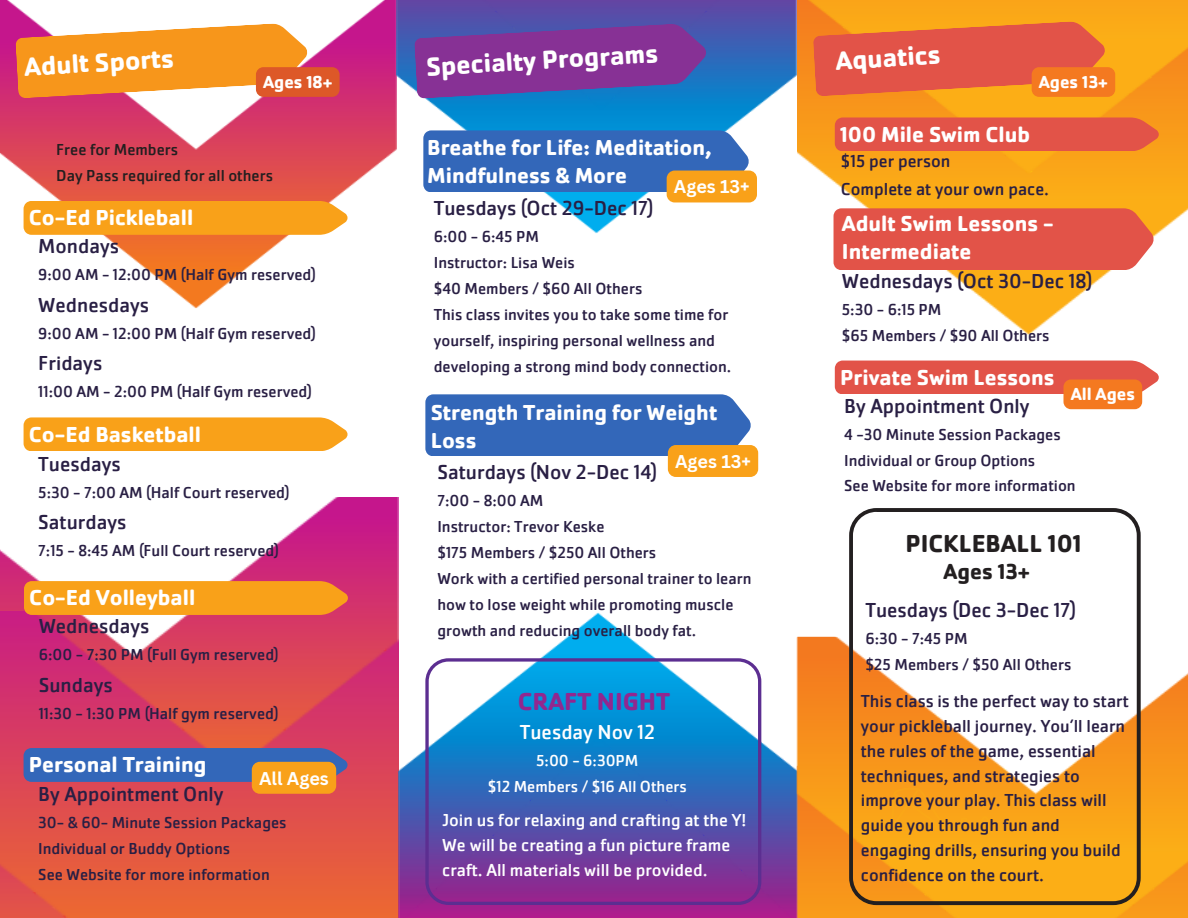
<style>
.page{position:relative;width:1188px;height:918px;background:#fff}
.page>*{position:absolute;margin:0;border:0;box-sizing:border-box;transform-origin:0 0}
.t1{font:700 27px "Cachet Pro";color:#fff}
.t2{font:700 25.5px "Cachet Pro";color:#231f20}
.t3{font:700 25.5px "Cachet Pro";color:#92278f}
.t4{font:700 22.5px/28.2px "Cachet Pro";color:#fff}
.t5{font:700 22.5px "Cachet Pro";color:#231f20}
.t6{font:21px "Cachet Pro";color:#291f44}
.t7{font:21px "Cachet Pro";color:#fff}
.t8{font:18px/24.8px "Cachet Pro";color:#291f44}
.t9{font:18px/24.8px "Cachet Pro";color:#fff}
.t10{font:700 18px "Cachet Pro";color:#fff}
.t11{font:700 18px "Canva Sans";color:#fff}
.t12{font:16.5px/25.8px "Cachet Pro";color:#291f44}
.t13{font:16.5px "Cachet Pro";color:#231f20}
.t14{font:16.5px "Cachet Pro";color:#fff}
</style>
<div class="page">
<img style="left:0;top:0;width:397px;height:308px">
<img style="left:824px;top:175px;width:364px;height:161px">
<img style="left:797px;top:0;width:391px;height:175px">
<img style="left:439px;top:110px;width:318px;height:123px">
<img style="left:396px;top:0;width:410px;height:110px">
<img style="left:0;top:498px;width:398px;height:114px">
<img style="left:0;top:612px;width:798px;height:306px">
<img style="left:394px;top:737px;width:402px;height:181px">
<img style="left:796px;top:637px;width:392px;height:281px">
<svg style="left:15px;top:23px;width:292px;height:75px"></svg>
<div style="left:256px;top:67px;width:84px;height:30px;background:#dd5828;border-radius:7px"></div>
<svg style="left:414px;top:24px;width:292px;height:75px;background:#713f9e"></svg>
<svg style="left:813px;top:21px;width:292px;height:75px;background:#e6623e"></svg>
<div style="left:1032px;top:67px;width:83px;height:30px;background:#f47920;border-radius:7px"></div>
<div style="left:24px;top:201px;width:324px;height:34px;background:#f9a119"></div>
<div style="left:24px;top:417px;width:324px;height:34px;background:#f9a119"></div>
<div style="left:24px;top:581px;width:324px;height:34px;background:#f9a119"></div>
<div style="left:423px;top:130px;width:326px;height:62px;background:#3367b9"></div>
<div style="left:667px;top:171px;width:90px;height:31px;background:#f9a119;border-radius:8px"></div>
<svg style="left:849px;top:508px;width:291px;height:397px"></svg>
<div style="left:834px;top:208px;width:320px;height:62px;background:#e25348"></div>
<div style="left:835px;top:361px;width:324px;height:33px;background:#e25348"></div>
<div style="left:24px;top:748px;width:324px;height:34px;background:#3367b9"></div>
<div style="left:252px;top:762px;width:84px;height:32px;background:#f9a119;border-radius:8px"></div>
<div style="left:425px;top:394px;width:326px;height:62px;background:#3367b9"></div>
<div style="left:668px;top:445px;width:90px;height:32px;background:#f9a119;border-radius:8px"></div>
<svg style="left:425px;top:658px;width:336px;height:247px;background:#5072be"></svg>
<div style="left:1063px;top:380px;width:79px;height:29px;background:#f47920;border-radius:7px"></div>
<div style="left:835px;top:117px;width:324px;height:34px;background:#e25348"></div>
<p class="t1" style="left:24px;top:49px;width:151px;rotate:-3deg">Adult Sports</p>
<p class="t10" style="left:263px;top:70px;width:71px">Ages 18+</p>
<p class="t13" style="left:56px;top:139px;width:124px">Free for Members</p>
<p class="t13" style="left:56px;top:165px;width:218px">Day Pass required for all others</p>
<p class="t4" style="left:29px;top:204px;width:166px">Co-Ed Pickleball</p>
<p class="t6" style="left:38px;top:233px;width:82px">Mondays</p>
<p class="t12" style="left:38px;top:262px;width:279px">9:00 AM - 12:00 PM (Half Gym reserved)</p>
<p class="t6" style="left:38px;top:291px;width:112px">Wednesdays</p>
<p class="t12" style="left:38px;top:320px;width:279px">9:00 AM - 12:00 PM (Half Gym reserved)</p>
<h3 class="t6" style="left:38px;top:350px;width:66px">Fridays</h3>
<h3 class="t12" style="left:38px;top:379px;width:275px">11:00 AM - 2:00 PM (Half Gym reserved)</h3>
<p class="t4" style="left:29px;top:420px;width:174px">Co-Ed Basketball</p>
<p class="t6" style="left:38px;top:451px;width:84px">Tuesdays</p>
<h3 class="t12" style="left:38px;top:479px;width:253px">5:30 - 7:00 AM (Half Court reserved)</h3>
<p class="t6" style="left:38px;top:509px;width:90px">Saturdays</p>
<p class="t12" style="left:38px;top:538px;width:242px">7:15 - 8:45 AM (Full Court reserved)</p>
<h3 class="t4" style="left:29px;top:584px;width:167px">Co-Ed Volleyball</h3>
<p class="t6" style="left:39px;top:613px;width:112px">Wednesdays</p>
<p class="t12" style="left:39px;top:642px;width:242px">6:00 - 7:30 PM (Full Gym reserved)</p>
<p class="t6" style="left:39px;top:671px;width:76px">Sundays</p>
<p class="t12" style="left:39px;top:700px;width:241px">11:30 - 1:30 PM (Half gym reserved)</p>
<p class="t4" style="left:29px;top:751px;width:179px">Personal Training</p>
<p class="t11" style="left:259px;top:765px;width:71px">All Ages</p>
<p class="t6" style="left:38px;top:781px;width:187px">By Appointment Only</p>
<p class="t12" style="left:38px;top:810px;width:250px">30- &amp; 60- Minute Session Packages</p>
<p class="t12" style="left:38px;top:836px;width:193px">Individual or Buddy Options</p>
<p class="t12" style="left:38px;top:862px;width:233px">See Website for more information</p>
<h2 class="t1" style="left:425px;top:49px;width:234px;rotate:-3deg">Specialty Programs</h2>
<p class="t1" style="left:835px;top:43px;width:107px;rotate:-3deg">Aquatics</p>
<h3 class="t10" style="left:1039px;top:70px;width:71px">Ages 13+</h3>
<p class="t4" style="left:427px;top:133px;width:286px">Breathe for Life: Meditation,<br>Mindfulness &amp; More</p>
<p class="t11" style="left:674px;top:174px;width:77px">Ages 13+</p>
<p class="t6" style="left:434px;top:195px;width:221px">Tuesdays (Oct 29-Dec 17)</p>
<p class="t12" style="left:434px;top:224px;width:107px">6:00 - 6:45 PM</p>
<p class="t12" style="left:434px;top:250px;width:143px">Instructor: Lisa Weis</p>
<p class="t12" style="left:434px;top:276px;width:210px">$40 Members / $60 All Others</p>
<p class="t12" style="left:434px;top:302px;width:299px">This class invites you to take some time for yourself, inspiring personal wellness and developing a strong mind body connection.</p>
<p class="t4" style="left:431px;top:398px;width:288px">Strength Training for Weight<br>Loss</p>
<p class="t11" style="left:675px;top:449px;width:77px">Ages 13+</p>
<h1 class="t6" style="left:437px;top:459px;width:221px">Saturdays (Nov 2-Dec 14)</h1>
<p class="t12" style="left:437px;top:488px;width:108px">7:00 - 8:00 AM</p>
<p class="t12" style="left:437px;top:514px;width:169px">Instructor: Trevor Keske</p>
<p class="t12" style="left:437px;top:539px;width:220px">$175 Members / $250 All Others</p>
<p class="t12" style="left:437px;top:565px;width:316px">Work with a certified personal trainer to learn how to lose weight while promoting muscle growth and reducing overall body fat.</p>
<p class="t3" style="left:518px;top:685px;width:154px">CRAFT NIGHT</p>
<p class="t7" style="left:520px;top:719px;width:137px">Tuesday Nov 12</p>
<p class="t14" style="left:536px;top:750px;width:104px">5:00 - 6:30PM</p>
<p class="t14" style="left:488px;top:776px;width:201px">$12 Members / $16 All Others</p>
<h3 class="t9" style="left:442px;top:808px;width:306px">Join us for relaxing and crafting at the Y!<br>We will be creating a fun picture frame craft. All materials will be provided.</h3>
<p class="t4" style="left:840px;top:120px;width:192px">100 Mile Swim Club</p>
<p class="t8" style="left:841px;top:148px;width:111px">$15 per person</p>
<p class="t8" style="left:841px;top:177px;width:210px">Complete at your own pace.</p>
<p class="t4" style="left:842px;top:210px;width:213px">Adult Swim Lessons -<br>Intermediate</p>
<p class="t6" style="left:842px;top:268px;width:252px">Wednesdays (Oct 30-Dec 18)</p>
<p class="t12" style="left:842px;top:297px;width:209px">5:30 - 6:15 PM<br>$65 Members / $90 All Others</p>
<h3 class="t4" style="left:840px;top:363px;width:216px">Private Swim Lessons</h3>
<p class="t6" style="left:844px;top:392px;width:187px">By Appointment Only</p>
<h1 class="t12" style="left:844px;top:421px;width:218px">4 -30 Minute Session Packages</h1>
<h3 class="t12" style="left:844px;top:447px;width:192px">Individual or Group Options</h3>
<p class="t12" style="left:844px;top:473px;width:233px">See Website for more information</p>
<p class="t10" style="left:1071px;top:383px;width:66px">All Ages</p>
<p class="t2" style="left:905px;top:528px;width:178px">PICKLEBALL 101</p>
<p class="t5" style="left:944px;top:557px;width:88px">Ages 13+</p>
<h3 class="t6" style="left:865px;top:596px;width:212px">Tuesdays (Dec 3-Dec 17)</h3>
<p class="t12" style="left:865px;top:625px;width:104px">6:30 - 7:45 PM</p>
<p class="t12" style="left:865px;top:651px;width:208px">$25 Members / $50 All Others</p>
<p class="t8" style="left:861px;top:689px;width:269px">This class is the perfect way to start your pickleball journey. You’ll learn the rules of the game, essential techniques, and strategies to improve your play. This class will guide you through fun and engaging drills, ensuring you build confidence on the court.</p>
</div>
